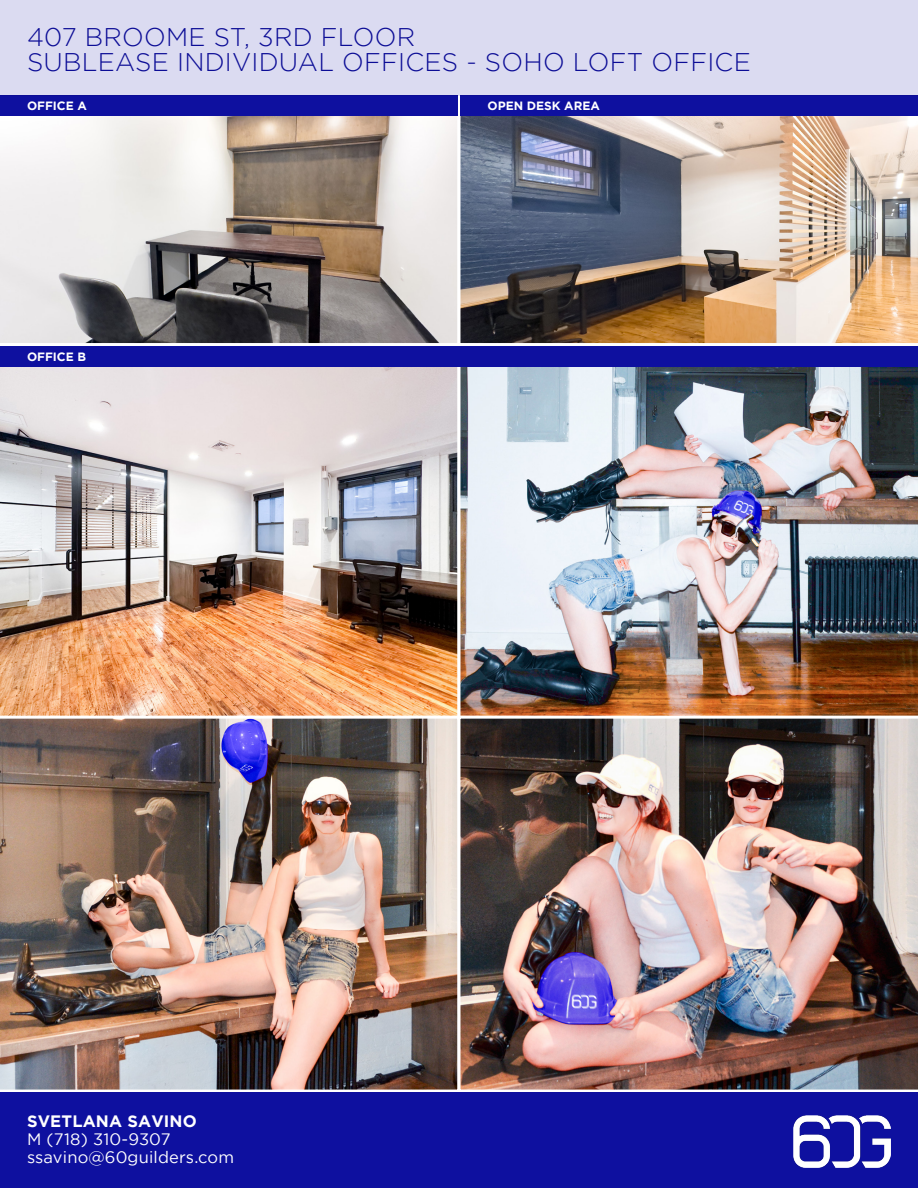
<style>
.page{position:relative;width:918px;height:1188px;background:#fff}
.page>*{position:absolute;margin:0;border:0;box-sizing:border-box;transform-origin:0 0}
.t1{font:300 25.5px "Gotham";letter-spacing:.01em;color:#0e109f}
.t2{font:16.5px "Gotham";letter-spacing:.01em;color:#fff}
.t3{font:700 16.5px "Gotham";letter-spacing:.01em;color:#fff}
.t4{font:700 12px "Gotham";color:#fff}
</style>
<div class="page">
<svg style="left:0;top:116px;width:457px;height:227px"></svg>
<img style="left:0;top:366px;width:458px;height:350px">
<img style="left:0;top:718px;width:458px;height:375px">
<img style="left:458px;top:95px;width:460px;height:248px">
<img style="left:458px;top:366px;width:460px;height:350px">
<img style="left:458px;top:718px;width:460px;height:375px">
<div style="left:0;top:95px;width:458px;height:21px;background:#0e109f"></div>
<div style="left:0;top:346px;width:918px;height:20px;background:#0e109f"></div>
<div style="left:460px;top:95px;width:458px;height:21px;background:#0e109f"></div>
<div style="left:0;top:0;width:918px;height:95px;background:#dbdbf1"></div>
<div style="left:0;top:1093px;width:918px;height:95px;background:#0e109f"></div>
<img style="left:794px;top:1115px;width:97px;height:52px">
<p class="t1" style="left:27px;top:23px;width:390px">407 BROOME ST, 3RD FLOOR</p>
<p class="t1" style="left:27px;top:48px;width:725px">SUBLEASE INDIVIDUAL OFFICES - SOHO LOFT OFFICE</p>
<p class="t4" style="left:27px;top:99px;width:61px">OFFICE A</p>
<p class="t4" style="left:27px;top:349px;width:61px">OFFICE B</p>
<p class="t4" style="left:488px;top:99px;width:114px">OPEN DESK AREA</p>
<p class="t3" style="left:27px;top:1112px;width:171px">SVETLANA SAVINO</p>
<p class="t2" style="left:27px;top:1130px;width:145px">M (718) 310-9307</p>
<p class="t2" style="left:27px;top:1148px;width:209px">ssavino@60guilders.com</p>
</div>
